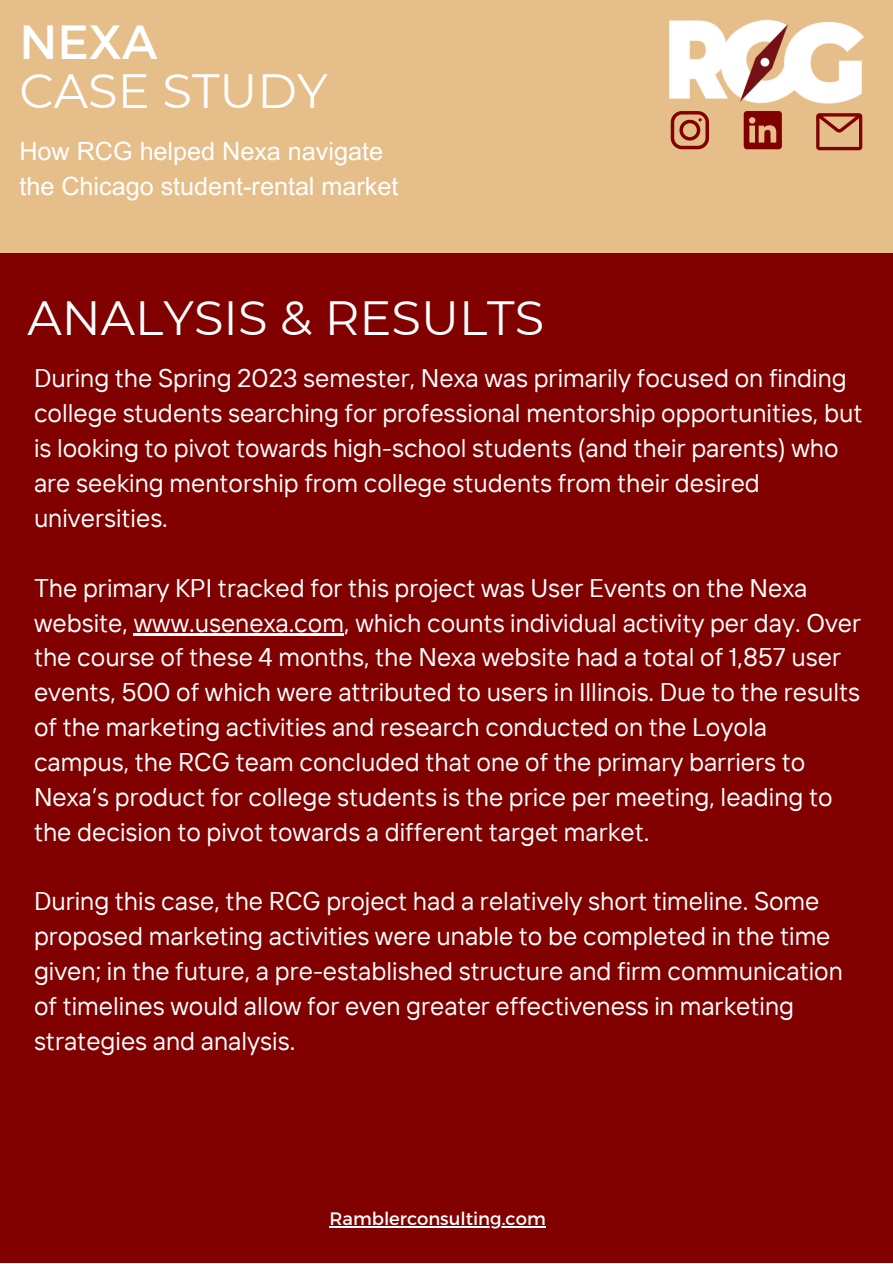
<style>
.page{position:relative;width:893px;height:1264px;background:#fff}
.page>*{position:absolute;margin:0;border:0;box-sizing:border-box;transform-origin:0 0}
.t1{font:48px "Montserrat";color:#fff}
.t2{font:25.5px/34.8px "TT Interphases";color:#fff}
.t3{font:25.2px/34.8px "Arial MT Pro";color:#fff}
.t4{font:18px "Montserrat";color:#fff}
</style>
<div class="page">
<div style="left:0;top:253px;width:892px;height:1009px;background:#800100"></div>
<div style="left:0;top:0;width:892px;height:253px;background:#e5be8a"></div>
<img style="left:669px;top:19px;width:195px;height:122px">
<svg style="left:670px;top:111px;width:39px;height:38px"></svg>
<svg style="left:743px;top:111px;width:38px;height:38px"></svg>
<svg style="left:816px;top:113px;width:46px;height:37px"></svg>
<hr style="left:134px;top:633px;width:210px;height:3px;background:#fff">
<hr style="left:329px;top:1226px;width:216px;height:1px;background:#fff">
<p class="t1" style="left:19px;top:11px;width:139px">NEXA</p>
<p class="t1" style="left:19px;top:62px;width:310px">CASE STUDY</p>
<p class="t3" style="left:19px;top:137px;width:380px">How RCG helped Nexa navigate the Chicago student-rental market</p>
<p class="t1" style="left:27px;top:289px;width:518px">ANALYSIS &amp; RESULTS</p>
<p class="t2" style="left:34px;top:360px;width:829px">During the Spring 2023 semester, Nexa was primarily focused on finding college students searching for professional mentorship opportunities, but is looking to pivot towards high-school students (and their parents) who are seeking mentorship from college students from their desired universities.</p>
<p class="t2" style="left:34px;top:569px;width:828px">The primary KPI tracked for this project was User Events on the Nexa website, www.usenexa.com, which counts individual activity per day. Over the course of these 4 months, the Nexa website had a total of 1,857 user events, 500 of which were attributed to users in Illinois. Due to the results of the marketing activities and research conducted on the Loyola campus, the RCG team concluded that one of the primary barriers to Nexa’s product for college students is the price per meeting, leading to the decision to pivot towards a different target market.</p>
<p class="t2" style="left:34px;top:883px;width:810px">During this case, the RCG project had a relatively short timeline. Some proposed marketing activities were unable to be completed in the time given; in the future, a pre-established structure and firm communication of timelines would allow for even greater effectiveness in marketing strategies and analysis.</p>
<p class="t4" style="left:329px;top:1207px;width:218px">Ramblerconsulting.com</p>
</div>
